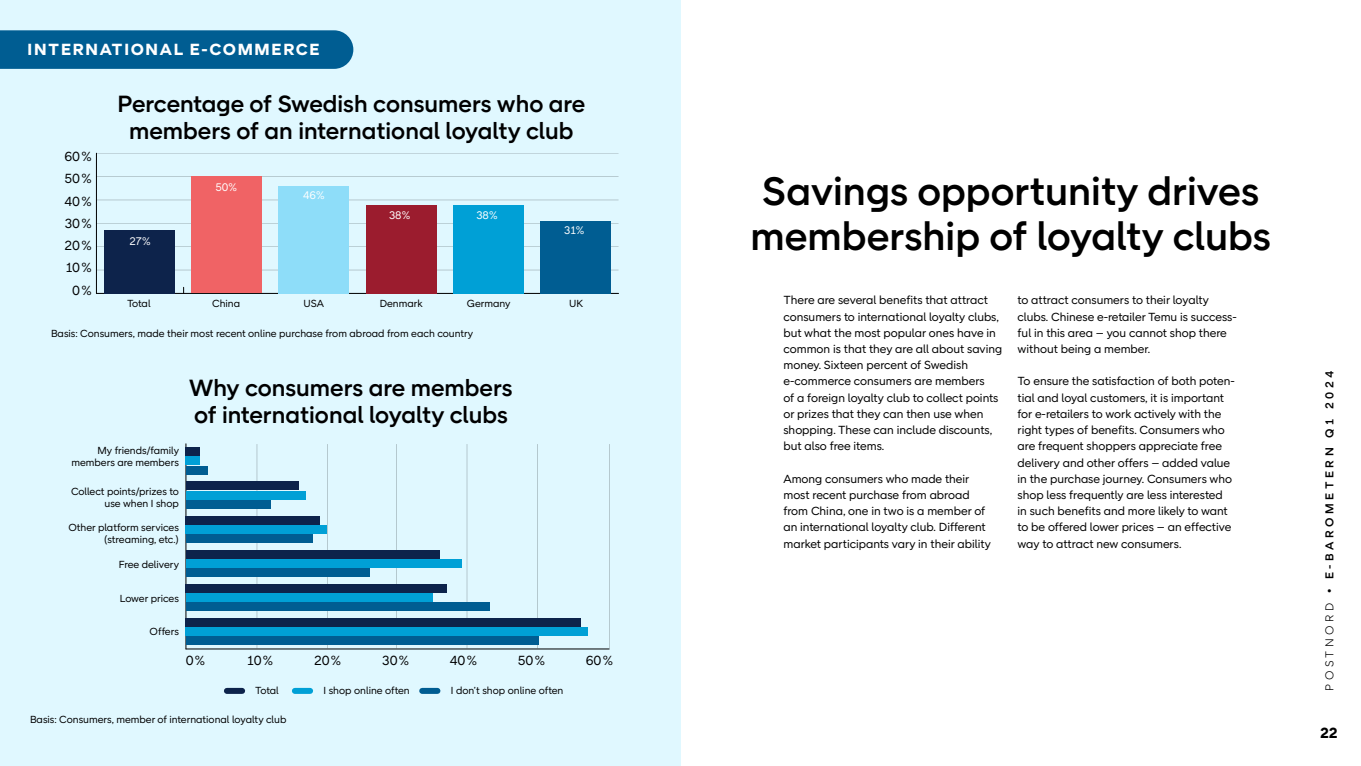
<style>
.page{position:relative;width:1361px;height:766px;background:#fff}
.page>*{position:absolute;margin:0;border:0;box-sizing:border-box;transform-origin:0 0}
.t1{font:500 40.5px/45px "Post Nord Sans";color:#000}
.t2{font:500 24px/27px "Post Nord Sans";color:#000;text-align:center}
.t3{font:19.2px "Myriad Pro";color:#000;scale:.9 1}
.t4{font:700 16.5px "Post Nord Sans";letter-spacing:.1em;color:#fff}
.t5{font:700 15px "Post Nord Sans";color:#000}
.t6{font:13.5px/22.4px "Post Nord Sans";color:#000;text-align:right}
.t7{font:12px/16.2px "Post Nord Sans";color:#000}
.t8{font:500 11.7px "Post Nord Sans";letter-spacing:.3em;color:#000}
.t9{font:11.55px "Post Nord Sans";color:#000;scale:1.18 1}
.t10{font:11.25px "Post Nord Sans";color:#fff}
.t11{font:10.5px/12px "Post Nord Sans";color:#000;text-align:right}
.s1{font-weight:300}
</style>
<div class="page">
<div style="left:0;top:0;width:680px;height:765px;background:#e0f8ff"></div>
<hr style="left:96px;top:153px;width:1px;height:140px;background:#000">
<hr style="left:96px;top:293px;width:522px;height:1px;background:#000">
<hr style="left:96px;top:270px;width:522px;height:1px;background:#000">
<hr style="left:96px;top:246px;width:522px;height:1px;background:#000">
<hr style="left:96px;top:223px;width:522px;height:1px;background:#000">
<hr style="left:96px;top:200px;width:522px;height:1px;background:#000">
<hr style="left:96px;top:176px;width:522px;height:1px;background:#000">
<hr style="left:96px;top:153px;width:522px;height:1px;background:#000">
<div style="left:105px;top:230px;width:70px;height:63px;background:#0d234b"></div>
<div style="left:192px;top:176px;width:70px;height:117px;background:#f06365"></div>
<div style="left:279px;top:186px;width:70px;height:107px;background:#8eddf9"></div>
<div style="left:366px;top:204px;width:70px;height:89px;background:#9b1c2e"></div>
<div style="left:453px;top:204px;width:70px;height:89px;background:#00a0d6"></div>
<div style="left:540px;top:221px;width:70px;height:72px;background:#005d92"></div>
<hr style="left:257px;top:444px;width:1px;height:204px;background:#000">
<hr style="left:327px;top:444px;width:1px;height:204px;background:#000">
<hr style="left:396px;top:444px;width:1px;height:204px;background:#000">
<hr style="left:467px;top:444px;width:1px;height:204px;background:#000">
<hr style="left:537px;top:444px;width:1px;height:204px;background:#000">
<hr style="left:609px;top:444px;width:1px;height:204px;background:#000">
<hr style="left:186px;top:648px;width:423px;height:1px;background:#000">
<hr style="left:186px;top:443px;width:1px;height:205px;background:#000">
<div style="left:186px;top:447px;width:14px;height:8px;background:#0d234b"></div>
<div style="left:186px;top:481px;width:113px;height:9px;background:#0d234b"></div>
<div style="left:186px;top:516px;width:134px;height:8px;background:#0d234b"></div>
<div style="left:186px;top:550px;width:254px;height:8px;background:#0d234b"></div>
<div style="left:186px;top:584px;width:261px;height:8px;background:#0d234b"></div>
<div style="left:186px;top:618px;width:395px;height:8px;background:#0d234b"></div>
<div style="left:186px;top:456px;width:14px;height:9px;background:#00a0d6"></div>
<div style="left:186px;top:491px;width:120px;height:8px;background:#00a0d6"></div>
<div style="left:186px;top:525px;width:141px;height:8px;background:#00a0d6"></div>
<div style="left:186px;top:559px;width:275px;height:8px;background:#00a0d6"></div>
<div style="left:186px;top:593px;width:247px;height:8px;background:#00a0d6"></div>
<div style="left:186px;top:627px;width:402px;height:8px;background:#00a0d6"></div>
<div style="left:186px;top:466px;width:21px;height:8px;background:#005d92"></div>
<div style="left:186px;top:500px;width:85px;height:8px;background:#005d92"></div>
<div style="left:186px;top:534px;width:127px;height:8px;background:#005d92"></div>
<div style="left:186px;top:568px;width:183px;height:8px;background:#005d92"></div>
<div style="left:186px;top:602px;width:303px;height:8px;background:#005d92"></div>
<div style="left:186px;top:636px;width:353px;height:9px;background:#005d92"></div>
<div style="left:295px;top:687px;width:15px;height:6px;background:#00a0d6"></div>
<div style="left:227px;top:687px;width:15px;height:6px;background:#0d234b"></div>
<div style="left:422px;top:687px;width:15px;height:6px;background:#005d92"></div>
<div style="left:0;top:30px;width:353px;height:39px;background:#005d92"></div>
<h3 class="t4" style="left:28px;top:40px;width:294px">INTERNATIONAL E-COMMERCE</h3>
<h3 class="t4" style="left:28px;top:40px;width:98px">VIGNETTE</h3>
<p class="t9" style="left:60px;top:146px;width:26px">60 %</p>
<p class="t6" style="left:64px;top:145px;width:29px">60%<br>50%<br>40%<br>30%<br>20%<br>10%<br>0%</p>
<p class="t9" style="left:60px;top:170px;width:26px">50 %</p>
<p class="t9" style="left:59px;top:193px;width:26px">40 %</p>
<p class="t9" style="left:60px;top:216px;width:26px">30 %</p>
<p class="t9" style="left:60px;top:240px;width:26px">20 %</p>
<p class="t9" style="left:61px;top:263px;width:25px">10 %</p>
<p class="t9" style="left:67px;top:286px;width:19px">0 %</p>
<h2 class="t2" style="left:117px;top:90px;width:469px">Percentage of Swedish consumers who are members of an international loyalty club</h2>
<p class="t10" style="left:130px;top:234px;width:23px">27%</p>
<p class="t10" style="left:215px;top:181px;width:23px">50%</p>
<p class="t10" style="left:303px;top:189px;width:23px">46%</p>
<p class="t10" style="left:389px;top:208px;width:23px">38%</p>
<p class="t10" style="left:476px;top:209px;width:23px">38%</p>
<p class="t10" style="left:564px;top:224px;width:22px">31%</p>
<p class="t11" style="left:127px;top:298px;width:25px">Total</p>
<p class="t11" style="left:212px;top:298px;width:29px">China</p>
<p class="t11" style="left:304px;top:298px;width:22px">USA</p>
<p class="t11" style="left:380px;top:298px;width:44px">Denmark</p>
<p class="t11" style="left:467px;top:298px;width:45px">Germany</p>
<p class="t11" style="left:569px;top:298px;width:16px">UK</p>
<p class="t11" style="left:51px;top:327px;width:424px">Basis: Consumers, made their most recent online purchase from abroad from each country</p>
<p class="t11" style="left:71px;top:445px;width:109px">My friends/family members are members</p>
<p class="t11" style="left:71px;top:485px;width:109px">Collect points/prizes to use when I shop</p>
<p class="t11" style="left:68px;top:521px;width:112px">Other platform services (streaming, etc.)</p>
<p class="t11" style="left:119px;top:558px;width:62px">Free delivery</p>
<p class="t11" style="left:120px;top:591px;width:61px">Lower prices</p>
<p class="t11" style="left:150px;top:625px;width:31px">Offers</p>
<h2 class="t2" style="left:189px;top:374px;width:325px;text-align:left">Why consumers are members of international loyalty clubs</h2>
<p class="t6" style="left:186px;top:649px;width:21px">0%</p>
<p class="t6" style="left:247px;top:649px;width:28px">10%</p>
<p class="t6" style="left:314px;top:649px;width:29px">20%</p>
<p class="t6" style="left:382px;top:649px;width:28px">30%</p>
<p class="t6" style="left:449px;top:649px;width:29px">40%</p>
<p class="t6" style="left:518px;top:649px;width:29px">50%</p>
<p class="t6" style="left:586px;top:649px;width:29px">60%</p>
<p class="t11" style="left:255px;top:684px;width:25px">Total</p>
<p class="t11" style="left:324px;top:684px;width:88px">I shop online often</p>
<p class="t11" style="left:451px;top:684px;width:114px">I don’t shop online often</p>
<h3 class="t3" style="left:173px;top:655px;width:30px">0 %</h3>
<h3 class="t3" style="left:239px;top:655px;width:40px">10 %</h3>
<h3 class="t3" style="left:309px;top:655px;width:40px">20 %</h3>
<h3 class="t3" style="left:380px;top:655px;width:40px">30 %</h3>
<h3 class="t3" style="left:451px;top:655px;width:40px">40 %</h3>
<h3 class="t3" style="left:521px;top:655px;width:40px">50 %</h3>
<h3 class="t3" style="left:592px;top:655px;width:40px">60 %</h3>
<p class="t11" style="left:30px;top:713px;width:258px">Basis: Consumers, member of international loyalty club</p>
<h1 class="t1" style="left:750px;top:169px;width:522px">Savings opportunity drives membership of loyalty clubs</h1>
<p class="t7" style="left:783px;top:292px;width:220px">There are several benefits that attract consumers to international loyalty clubs, but what the most popular ones have in common is that they are all about saving money. Sixteen percent of Swedish e-commerce consumers are members<br>of a foreign loyalty club to collect points or prizes that they can then use when shopping. These can include discounts, but also free items.</p>
<p class="t7" style="left:783px;top:470px;width:209px">Among consumers who made their most recent purchase from abroad from China, one in two is a member of an international loyalty club. Different market participants vary in their ability</p>
<p class="t7" style="left:1017px;top:292px;width:221px">to attract consumers to their loyalty clubs. Chinese e-retailer Temu is success&shy;ful in this area – you cannot shop there without being a member.</p>
<p class="t7" style="left:1017px;top:373px;width:219px">To ensure the satisfaction of both poten&shy;tial and loyal customers, it is important for e-retailers to work actively with the right types of benefits. Consumers who are frequent shoppers appreciate free delivery and other offers – added value in the purchase journey. Consumers who shop less frequently are less interested in such benefits and more likely to want to be offered lower prices – an effective way to attract new consumers.</p>
<p class="t8" style="left:1322px;top:690px;width:321px;rotate:-90deg"><span class="s1">POSTNORD</span> • E-BAROMETERN Q1 2024</p>
<p class="t5" style="left:1320px;top:723px;width:19px">22</p>
</div>
